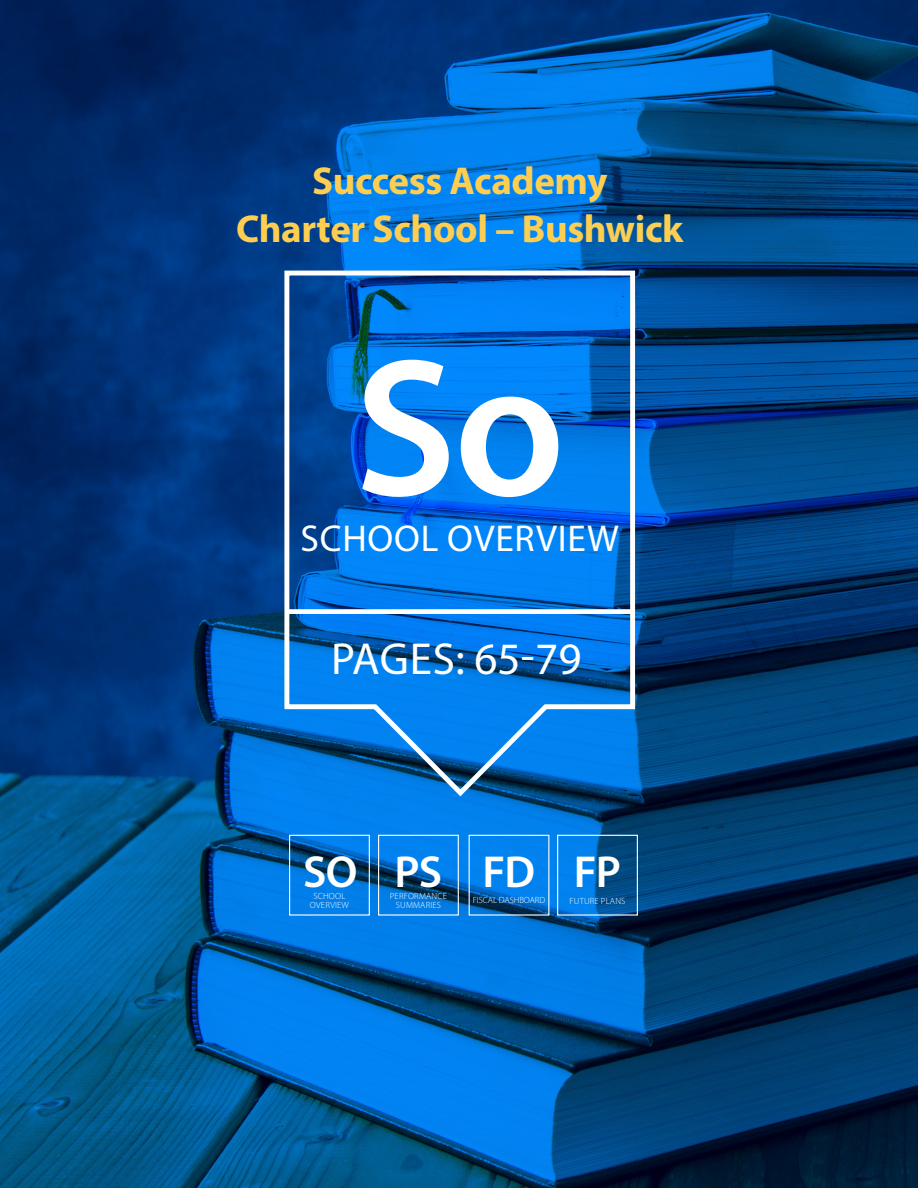
<style>
.page{position:relative;width:918px;height:1188px;background:#fff}
.page>*{position:absolute;margin:0;border:0;box-sizing:border-box;transform-origin:0 0}
.t1{font:600 197.4px "Myriad Pro";color:#fff}
.t2{font:45px "Myriad Pro";letter-spacing:.005em;color:#fff}
.t3{font:600 45px "Myriad Pro";letter-spacing:-.02em;color:#fff}
.t4{font:700 39px/48px "Myriad Pro";letter-spacing:-.01em;color:#fece51;text-align:center}
.Appendices{font:37.5px "Myriad Pro";letter-spacing:.02em;color:#fff}
.t5{font:300 9px/9px "Myriad Pro";letter-spacing:.02em;color:#fff;text-align:center}
.t6{font:300 9px "Myriad Pro";letter-spacing:-.005em;color:#fff}
</style>
<div class="page">
<img style="left:0;top:0;width:918px;height:1188px">
<svg style="left:282px;top:268px;width:356px;height:532px;background:#0b74d6"></svg>
<div style="left:287px;top:609px;width:345px;height:5px;background:#fff"></div>
<div style="left:378px;top:835px;width:81px;height:81px;border:1px solid #fff"></div>
<div style="left:557px;top:835px;width:81px;height:81px;border:1px solid #fff"></div>
<div style="left:289px;top:835px;width:81px;height:81px;border:1px solid #fff"></div>
<p class="t4" style="left:236px;top:155px;width:449px">Success Academy<br>Charter School – Bushwick</p>
<p class="t1" style="left:354px;top:303px;width:213px">So</p>
<p class="Appendices" style="left:301px;top:515px;width:320px">SCHOOL OVERVIEW</p>
<p class="t2" style="left:331px;top:631px;width:252px">PAGES: 65-79</p>
<p class="t3" style="left:303px;top:844px;width:56px">SO</p>
<p class="t5" style="left:310px;top:891px;width:41px">SCHOOL<br>OVERVIEW</p>
<p class="t3" style="left:395px;top:844px;width:49px">PS</p>
<p class="t5" style="left:390px;top:891px;width:59px">PERFORMANCE<br>SUMMARIES</p>
<p class="t3" style="left:483px;top:844px;width:54px">FD</p>
<p class="t6" style="left:473px;top:895px;width:74px">FISCAL DASHBOARD</p>
<p class="t3" style="left:574px;top:844px;width:49px">FP</p>
<p class="t5" style="left:570px;top:897px;width:57px">FUTURE PLANS</p>
</div>
